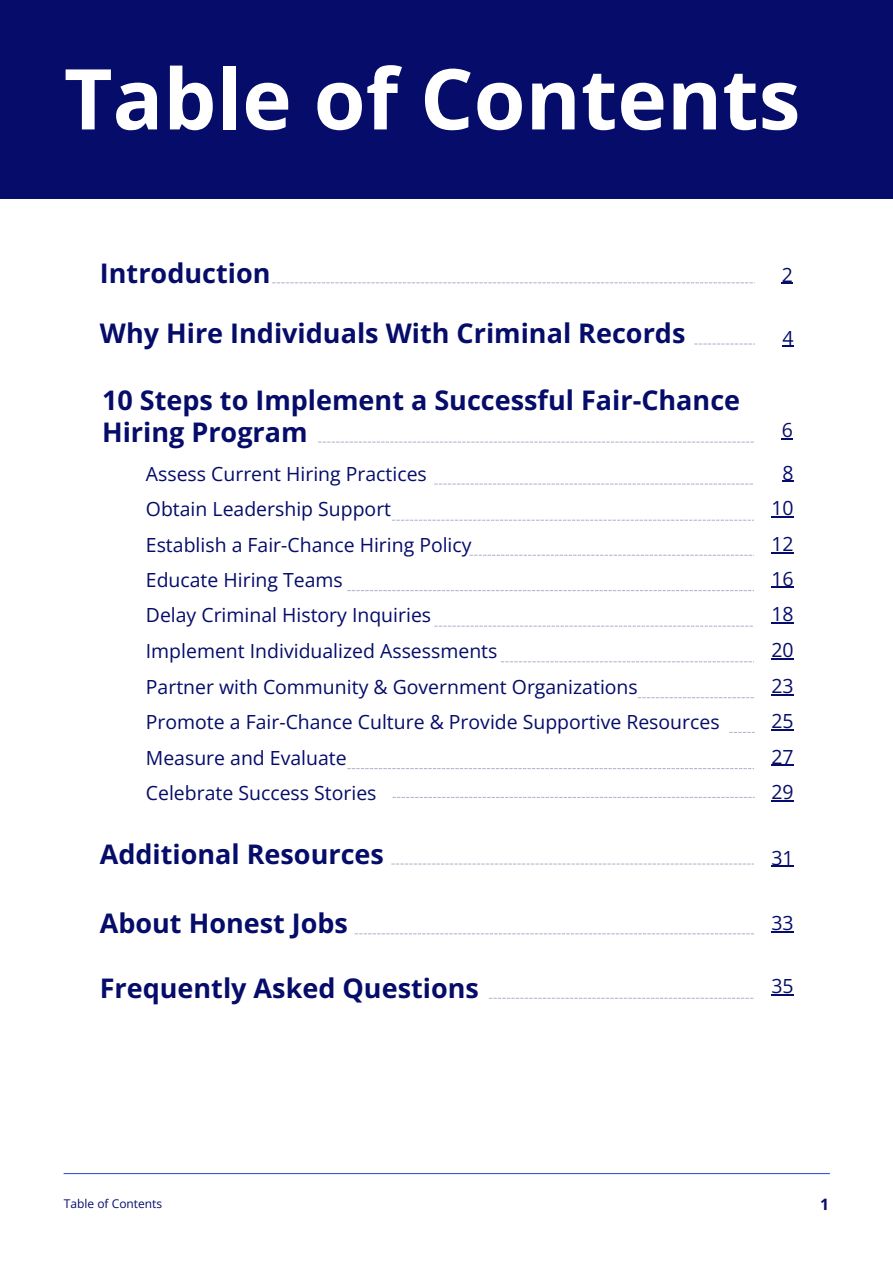
<style>
.page{position:relative;width:893px;height:1264px;background:#fff}
.page>*{position:absolute;margin:0;border:0;box-sizing:border-box;transform-origin:0 0}
.t1{font:700 84px "Open Sans";color:#fff}
.t2{font:700 27px/31.5px "Open Sans";color:#050c69}
.t3{font:19.5px "Open Sans";color:#050c69}
.t4{font:700 15.75px "Open Sans";color:#050c69}
.t5{font:12px "Open Sans";color:#050c69}
</style>
<div class="page">
<div style="left:0;top:0;width:892px;height:199px;background:#050c69"></div>
<hr style="left:64px;top:1172px;width:765px;height:2px;background:#3d53e4">
<svg style="left:781px;top:283px;width:12px;height:1px"></svg>
<svg style="left:272px;top:282px;width:481px;height:1px"></svg>
<svg style="left:771px;top:587px;width:22px;height:1px"></svg>
<svg style="left:771px;top:622px;width:22px;height:1px"></svg>
<svg style="left:771px;top:658px;width:22px;height:1px"></svg>
<svg style="left:347px;top:590px;width:407px;height:1px"></svg>
<svg style="left:434px;top:625px;width:318px;height:1px"></svg>
<svg style="left:501px;top:661px;width:253px;height:1px"></svg>
<svg style="left:782px;top:345px;width:11px;height:2px"></svg>
<svg style="left:694px;top:343px;width:60px;height:1px"></svg>
<svg style="left:781px;top:438px;width:12px;height:1px"></svg>
<svg style="left:318px;top:441px;width:435px;height:1px"></svg>
<svg style="left:771px;top:516px;width:22px;height:1px"></svg>
<svg style="left:771px;top:552px;width:22px;height:1px"></svg>
<svg style="left:434px;top:483px;width:318px;height:1px"></svg>
<svg style="left:392px;top:519px;width:362px;height:2px"></svg>
<svg style="left:469px;top:554px;width:285px;height:2px"></svg>
<svg style="left:771px;top:729px;width:22px;height:1px"></svg>
<svg style="left:771px;top:765px;width:22px;height:1px"></svg>
<svg style="left:771px;top:800px;width:22px;height:1px"></svg>
<svg style="left:347px;top:768px;width:407px;height:1px"></svg>
<svg style="left:392px;top:797px;width:362px;height:1px"></svg>
<svg style="left:771px;top:694px;width:22px;height:1px"></svg>
<svg style="left:638px;top:697px;width:115px;height:1px"></svg>
<hr style="left:771px;top:865px;width:22px;height:2px;background:#050c69">
<svg style="left:391px;top:863px;width:363px;height:1px"></svg>
<svg style="left:771px;top:931px;width:22px;height:1px"></svg>
<svg style="left:354px;top:933px;width:400px;height:1px"></svg>
<svg style="left:771px;top:994px;width:22px;height:1px"></svg>
<svg style="left:489px;top:997px;width:264px;height:1px"></svg>
<svg style="left:729px;top:732px;width:25px;height:1px"></svg>
<h1 class="t1" style="left:64px;top:40px;width:738px">Table of Contents</h1>
<h2 class="t2" style="left:100px;top:257px;width:172px">Introduction</h2>
<p class="t3" style="left:781px;top:261px;width:13px">2</p>
<h3 class="t2" style="left:100px;top:317px;width:587px">Why Hire Individuals With Criminal Records</h3>
<p class="t3" style="left:782px;top:324px;width:13px">4</p>
<p class="t2" style="left:102px;top:384px;width:639px">10 Steps to Implement a Successful Fair-Chance<br>Hiring Program</p>
<p class="t3" style="left:146px;top:460px;width:282px">Assess Current Hiring Practices</p>
<h3 class="t3" style="left:146px;top:495px;width:247px">Obtain Leadership Support</h3>
<p class="t3" style="left:146px;top:531px;width:327px">Establish a Fair-Chance Hiring Policy</p>
<h2 class="t3" style="left:146px;top:566px;width:198px">Educate Hiring Teams</h2>
<p class="t3" style="left:146px;top:601px;width:287px">Delay Criminal History Inquiries</p>
<h2 class="t3" style="left:146px;top:637px;width:353px">Implement Individualized Assessments</h2>
<h3 class="t3" style="left:781px;top:416px;width:13px">6</h3>
<h3 class="t3" style="left:782px;top:459px;width:13px">8</h3>
<p class="t3" style="left:771px;top:494px;width:24px">10</p>
<h3 class="t3" style="left:771px;top:530px;width:24px">12</h3>
<h3 class="t3" style="left:771px;top:565px;width:24px">16</h3>
<p class="t3" style="left:771px;top:600px;width:24px">18</p>
<h3 class="t3" style="left:771px;top:636px;width:24px">20</h3>
<p class="t3" style="left:146px;top:673px;width:493px">Partner with Community &amp; Government Organizations</p>
<h2 class="t3" style="left:771px;top:672px;width:24px">23</h2>
<p class="t3" style="left:146px;top:708px;width:575px">Promote a Fair-Chance Culture &amp; Provide Supportive Resources</p>
<h3 class="t3" style="left:146px;top:744px;width:202px">Measure and Evaluate</h3>
<p class="t3" style="left:146px;top:779px;width:232px">Celebrate Success Stories</p>
<h3 class="t3" style="left:771px;top:707px;width:24px">25</h3>
<p class="t3" style="left:771px;top:743px;width:24px">27</p>
<h3 class="t3" style="left:771px;top:778px;width:24px">29</h3>
<p class="t2" style="left:100px;top:838px;width:286px">Additional Resources</p>
<h2 class="t3" style="left:771px;top:844px;width:24px">31</h2>
<p class="t2" style="left:100px;top:906px;width:250px">About Honest Jobs</p>
<h2 class="t3" style="left:771px;top:909px;width:24px">33</h2>
<p class="t2" style="left:100px;top:972px;width:380px">Frequently Asked Questions</p>
<p class="t3" style="left:771px;top:972px;width:24px">35</p>
<p class="t5" style="left:64px;top:1195px;width:100px">Table of Contents</p>
<p class="t4" style="left:820px;top:1192px;width:10px">1</p>
</div>
